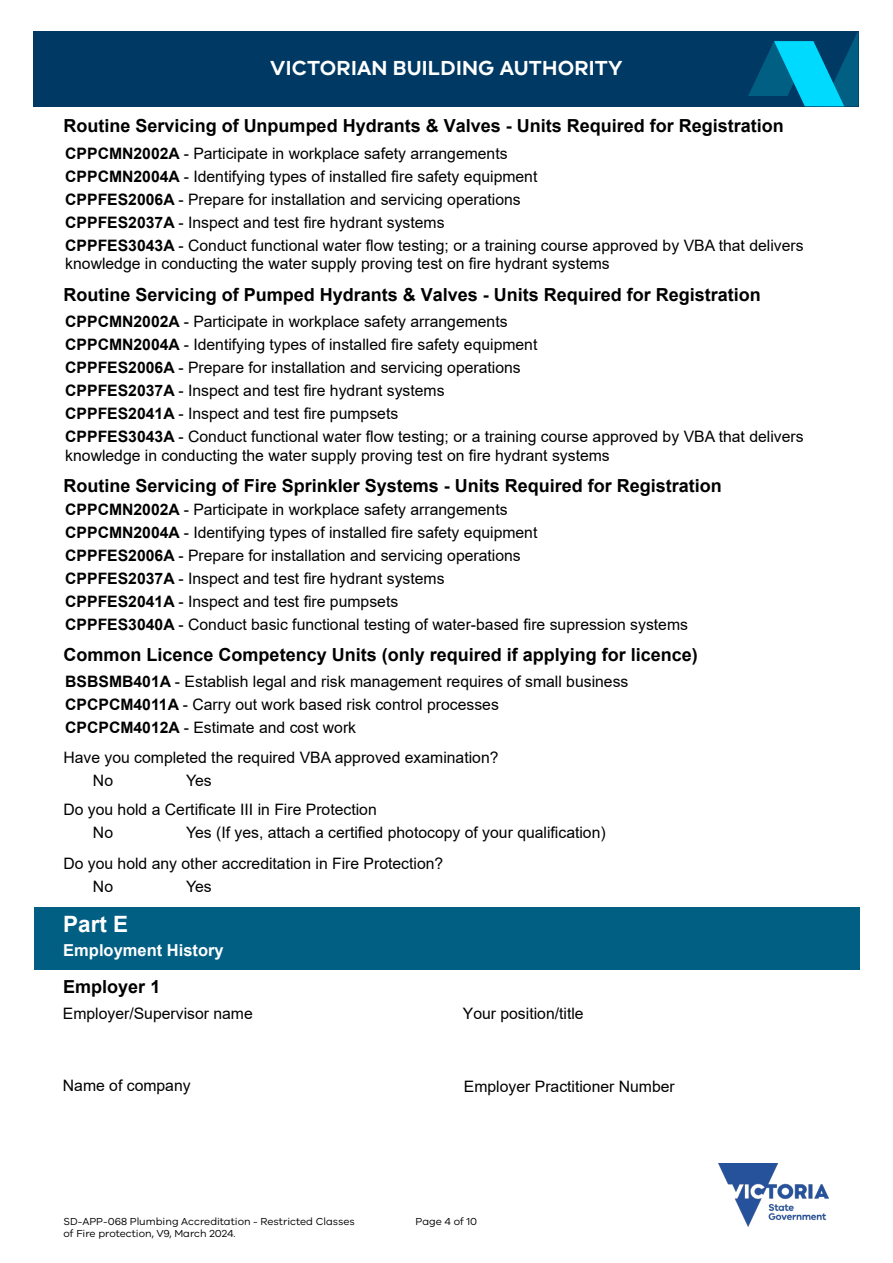
<style>
.page{position:relative;width:893px;height:1263px;background:#fff}
.page>*{position:absolute;margin:0;border:0;box-sizing:border-box;transform-origin:0 0}
.t1{font:700 22.5px "Arial";color:#fff}
.t2{font:600 21px "VIC";letter-spacing:.01em;color:#fff}
.t3{font:700 18px "Arial";color:#000}
.t4{font:700 16.5px "Arial";color:#fff}
.t5{font:15.75px/23px "Arial";color:#000}
.t6{font:10.5px/12px "VIC";color:#000}
.s1{font-weight:700}
</style>
<div class="page">
<div style="left:34px;top:31px;width:825px;height:75px;background:#003963"></div>
<svg style="left:748px;top:32px;width:110px;height:74px"></svg>
<img style="left:719px;top:1163px;width:109px;height:63px">
<div style="left:34px;top:907px;width:825px;height:62px;background:#005f83"></div>
<h2 class="t2" style="left:270px;top:55px;width:354px">VICTORIAN BUILDING AUTHORITY</h2>
<p class="t3" style="left:64px;top:113px;width:722px">Routine Servicing of Unpumped Hydrants &amp; Valves - Units Required for Registration</p>
<p class="t5" style="left:65px;top:142px;width:740px"><span class="s1">CPPCMN2002A</span> - Participate in workplace safety arrangements<br><span class="s1">CPPCMN2004A</span> - Identifying types of installed fire safety equipment<br><span class="s1">CPPFES2006A</span> - Prepare for installation and servicing operations<br><span class="s1">CPPFES2037A</span> - Inspect and test fire hydrant systems<br><span class="s1">CPPFES3043A</span> - Conduct functional water flow testing; or a training course approved by VBA that delivers</p>
<p class="t5" style="left:65px;top:252px;width:546px">knowledge in conducting the water supply proving test on fire hydrant systems</p>
<p class="t3" style="left:64px;top:282px;width:699px">Routine Servicing of Pumped Hydrants &amp; Valves - Units Required for Registration</p>
<p class="t5" style="left:65px;top:310px;width:740px"><span class="s1">CPPCMN2002A</span> - Participate in workplace safety arrangements<br><span class="s1">CPPCMN2004A</span> - Identifying types of installed fire safety equipment<br><span class="s1">CPPFES2006A</span> - Prepare for installation and servicing operations<br><span class="s1">CPPFES2037A</span> - Inspect and test fire hydrant systems<br><span class="s1">CPPFES2041A</span> - Inspect and test fire pumpsets<br><span class="s1">CPPFES3043A</span> - Conduct functional water flow testing; or a training course approved by VBA that delivers</p>
<p class="t5" style="left:65px;top:444px;width:546px">knowledge in conducting the water supply proving test on fire hydrant systems</p>
<p class="t3" style="left:64px;top:473px;width:660px">Routine Servicing of Fire Sprinkler Systems - Units Required for Registration</p>
<p class="t5" style="left:65px;top:498px;width:624px"><span class="s1">CPPCMN2002A</span> - Participate in workplace safety arrangements<br><span class="s1">CPPCMN2004A</span> - Identifying types of installed fire safety equipment<br><span class="s1">CPPFES2006A</span> - Prepare for installation and servicing operations<br><span class="s1">CPPFES2037A</span> - Inspect and test fire hydrant systems<br><span class="s1">CPPFES2041A</span> - Inspect and test fire pumpsets<br><span class="s1">CPPFES3040A</span> - Conduct basic functional testing of water-based fire supression systems</p>
<p class="t3" style="left:64px;top:642px;width:636px">Common Licence Competency Units (only required if applying for licence)</p>
<p class="t5" style="left:65px;top:670px;width:565px"><span class="s1">BSBSMB401A</span> - Establish legal and risk management requires of small business<br><span class="s1">CPCPCM4011A</span> - Carry out work based risk control processes<br><span class="s1">CPCPCM4012A</span> - Estimate and cost work</p>
<p class="t5" style="left:93px;top:746px;width:407px;text-indent:-30px">Have you completed the required VBA approved examination?<br>No</p>
<p class="t5" style="left:63px;top:765px;width:315px;line-height:29.5px;text-indent:123px">Yes<br>Do you hold a Certificate III in Fire Protection</p>
<p class="t5" style="left:93px;top:821px;width:22px">No</p>
<p class="t5" style="left:63px;top:817px;width:544px;line-height:31.2px;text-indent:123px">Yes (If yes, attach a certified photocopy of your qualification)<br>Do you hold any other accreditation in Fire Protection?</p>
<p class="t5" style="left:93px;top:875px;width:22px">No</p>
<p class="t5" style="left:186px;top:875px;width:27px">Yes</p>
<h1 class="t1" style="left:63px;top:908px;width:67px">Part E</h1>
<p class="t4" style="left:63px;top:939px;width:162px">Employment History</p>
<p class="t3" style="left:63px;top:974px;width:99px">Employer 1</p>
<p class="t5" style="left:63px;top:1002px;width:191px">Employer/Supervisor name</p>
<p class="t5" style="left:463px;top:1002px;width:122px">Your position/title</p>
<p class="t5" style="left:63px;top:1074px;width:129px">Name of company</p>
<p class="t5" style="left:464px;top:1074px;width:212px">Employer Practitioner Number</p>
<p class="t6" style="left:64px;top:1215px;width:293px">SD-APP-068 Plumbing Accreditation - Restricted Classes of Fire protection, V9, March 2024.</p>
<p class="t6" style="left:416px;top:1215px;width:63px">Page 4 of 10</p>
</div>
